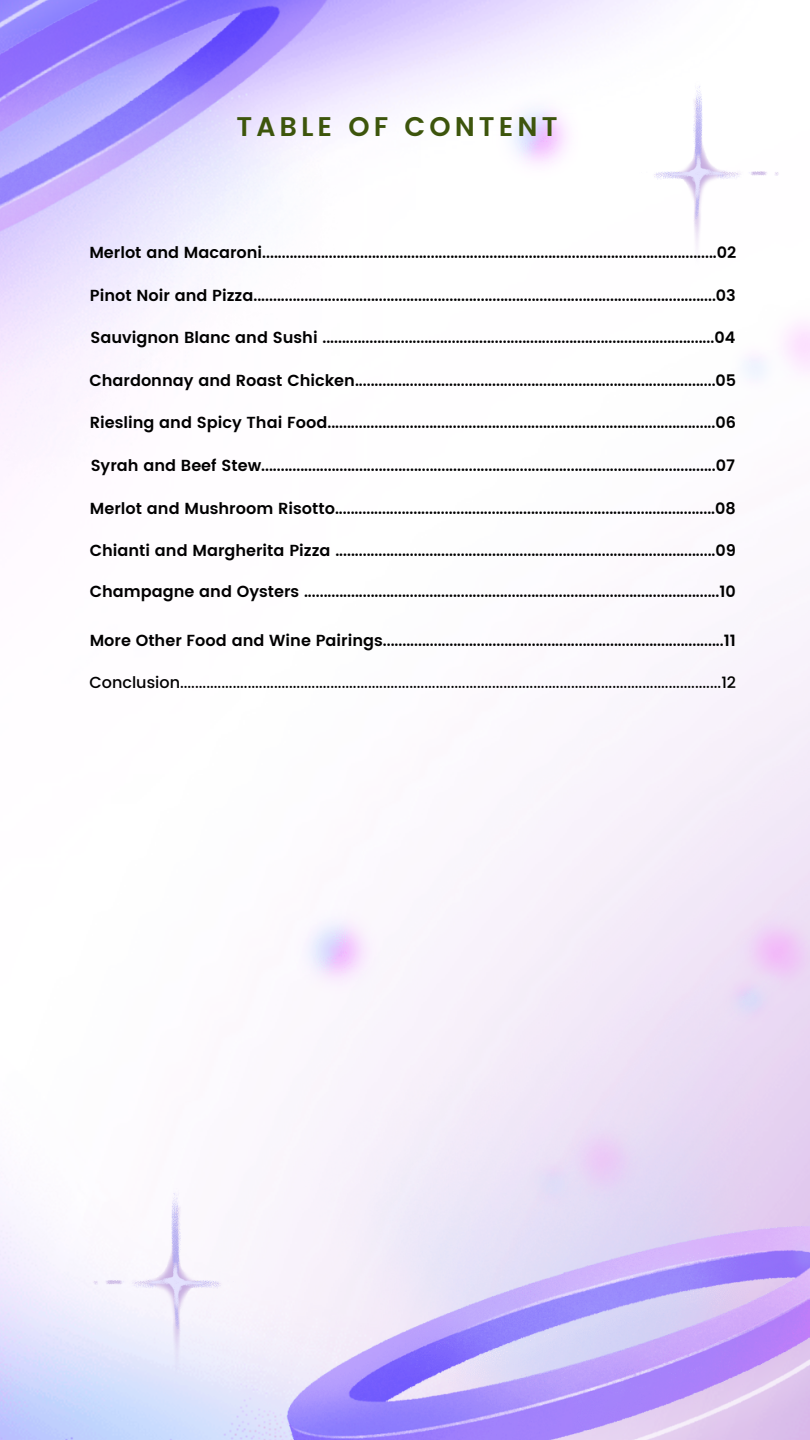
<style>
.page{position:relative;width:810px;height:1440px;background:#fff}
.page>*{position:absolute;margin:0;border:0;box-sizing:border-box;transform-origin:0 0}
.t1{font:600 27px "Poppins";letter-spacing:.15em;color:#3d550c}
.t2{font:600 16px "Poppins";color:#000}
.t3{font:500 16px "Poppins";color:#000}
</style>
<div class="page">
<img style="left:264px;top:950px;width:546px;height:490px">
<img style="left:0;top:0;width:464px;height:572px">
<img style="left:290px;top:668px;width:520px;height:613px">
<img style="left:75px;top:1189px;width:161px;height:212px">
<img style="left:639px;top:81px;width:158px;height:209px">
<p class="t1" style="left:237px;top:111px;width:322px">TABLE OF CONTENT</p>
<p class="t2" style="left:89px;top:243px;width:649px">Merlot and Macaroni....................................................................................................................02</p>
<p class="t2" style="left:90px;top:286px;width:647px">Pinot Noir and Pizza......................................................................................................................03</p>
<p class="t2" style="left:90px;top:329px;width:646px">Sauvignon Blanc and Sushi ....................................................................................................04</p>
<p class="t2" style="left:90px;top:371px;width:648px">Chardonnay and Roast Chicken............................................................................................05</p>
<p class="t2" style="left:90px;top:414px;width:648px">Riesling and Spicy Thai Food...................................................................................................06</p>
<p class="t2" style="left:91px;top:456px;width:646px">Syrah and Beef Stew....................................................................................................................07</p>
<p class="t2" style="left:90px;top:499px;width:647px">Merlot and Mushroom Risotto.................................................................................................08</p>
<p class="t2" style="left:90px;top:541px;width:648px">Chianti and Margherita Pizza .................................................................................................09</p>
<p class="t2" style="left:90px;top:582px;width:648px">Champagne and Oysters ..........................................................................................................10</p>
<p class="t2" style="left:90px;top:631px;width:648px">More Other Food and Wine Pairings.......................................................................................11</p>
<p class="t3" style="left:90px;top:673px;width:648px">Conclusion................................................................................................................................................12</p>
</div>
